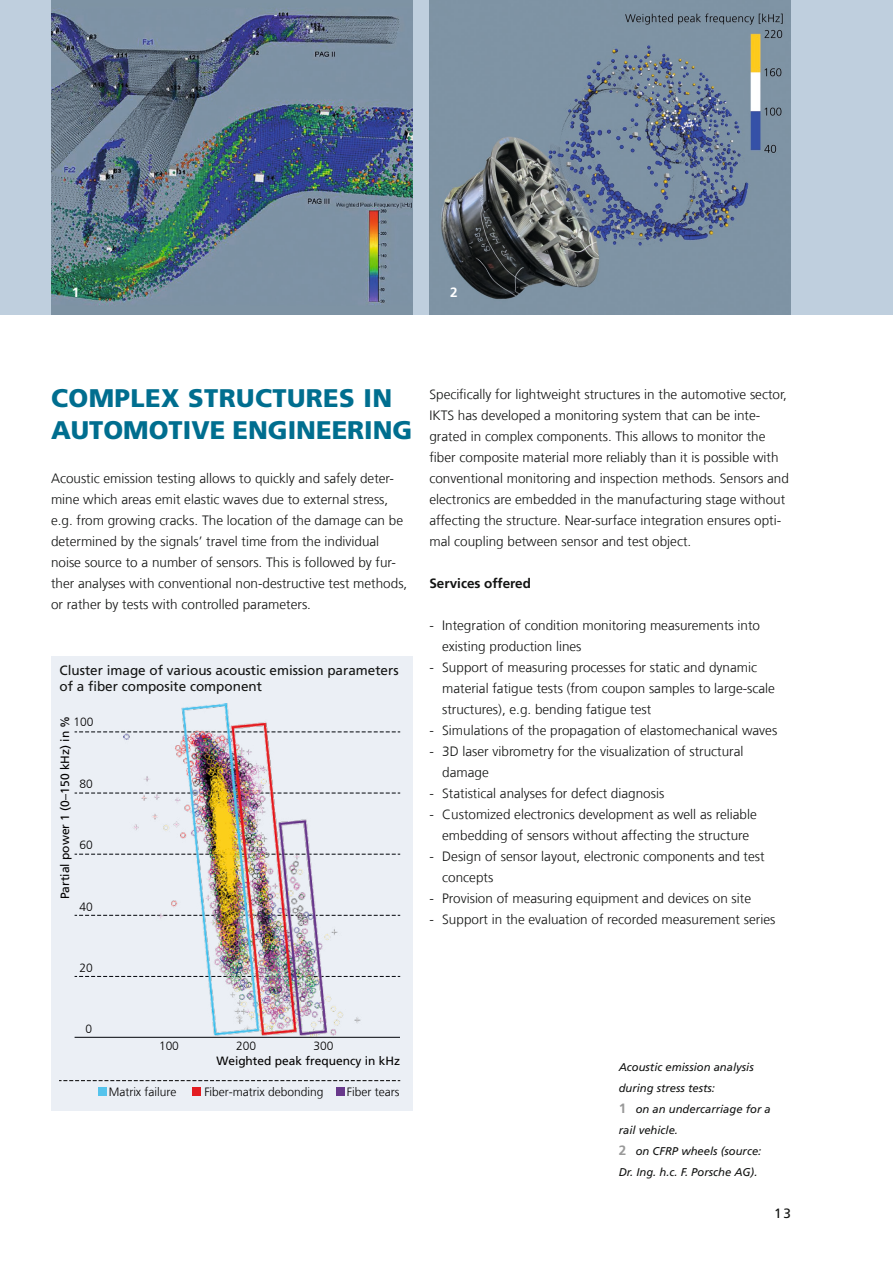
<style>
.page{position:relative;width:893px;height:1263px;background:#fff}
.page>*{position:absolute;margin:0;border:0;box-sizing:border-box;transform-origin:0 0}
._04_Standardüberschr{font:900 25.5px/31.5px "Frutiger LT Com";color:#006e8f}
._07_Fließtext{font:300 13.5px/21px "Frutiger LT Com";color:#131413}
._14_Diagramm-_Tabell{font:13.5px/16.2px "Frutiger LT Com";color:#131413}
._12_Zwischenüberschr{font:700 13.5px "Frutiger LT Com";color:#131413}
.t1{font:700 13.5px "Frutiger LT Com";color:#fff}
.t2{font:300 12px "Frutiger LT Com";color:#010000}
.t3{font:12px "Frutiger LT Com";color:#010000}
._06_Marginalie_Bildu{font:italic 11.25px/21px "Frutiger LT Com";color:#131413}
.s1{font-weight:700;font-style:normal;font-size:13.5px;color:#999}
</style>
<div class="page">
<div style="left:0;top:0;width:893px;height:315px;background:#bfcfde"></div>
<img style="left:429px;top:0;width:362px;height:315px">
<img style="left:51px;top:0;width:361px;height:315px">
<div style="left:51px;top:657px;width:361px;height:454px;background:#ebeff5"></div>
<svg style="left:60px;top:1080px;width:340px;height:1px"></svg>
<div style="left:98px;top:1087px;width:9px;height:9px;background:#55c3ec"></div>
<div style="left:336px;top:1087px;width:9px;height:9px;background:#68388b"></div>
<div style="left:192px;top:1087px;width:9px;height:9px;background:#e31d22"></div>
<img style="left:74px;top:703px;width:326px;height:335px">
<p class="t1" style="left:72px;top:284px;width:9px">1</p>
<p class="t1" style="left:450px;top:284px;width:9px">2</p>
<p class="_04_Standardüberschr" style="left:51px;top:383px;width:363px">COMPLEX STRUCTURES IN<br>AUTOMOTIVE ENGINEERING</p>
<p class="_07_Fließtext" style="left:51px;top:468px;width:358px">Acoustic emission testing allows to quickly and safely deter&shy;mine which areas emit elastic waves due to external stress, e.g. from growing cracks. The location of the damage can be determined by the signals’ travel time from the individual noise source to a number of sensors. This is followed by fur&shy;ther analyses with conventional non-destructive test methods, or rather by tests with controlled parameters.</p>
<p class="_14_Diagramm-_Tabell" style="left:60px;top:662px;width:341px">Cluster image of various acoustic emission parameters of a fiber composite component</p>
<p class="t3" style="left:58px;top:899px;width:185px;rotate:-90deg">Partial power 1 (0–150 kHz) in %</p>
<p class="t2" style="left:74px;top:715px;width:21px">100</p>
<p class="t2" style="left:80px;top:777px;width:15px">80</p>
<p class="t2" style="left:80px;top:838px;width:15px">60</p>
<p class="t2" style="left:80px;top:899px;width:15px">40</p>
<p class="t2" style="left:80px;top:960px;width:15px">20</p>
<p class="_07_Fließtext" style="left:429px;top:384px;width:361px">Specifically for lightweight structures in the automotive sector, IKTS has developed a monitoring system that can be inte&shy;grated in complex components. This allows to monitor the fiber composite material more reliably than it is possible with conventional monitoring and inspection methods. Sensors and electronics are embedded in the manufacturing stage without affecting the structure. Near-surface integration ensures opti&shy;mal coupling between sensor and test object.</p>
<p class="_12_Zwischenüberschr" style="left:429px;top:575px;width:103px">Services offered</p>
<p class="_07_Fließtext" style="left:442px;top:615px;width:319px;text-indent:-13px">- Integration of condition monitoring measurements into existing production lines</p>
<p class="_07_Fließtext" style="left:442px;top:657px;width:334px;text-indent:-13px">- Support of measuring processes for static and dynamic material fatigue tests (from coupon samples to large-scale structures), e.g. bending fatigue test</p>
<p class="_07_Fließtext" style="left:429px;top:720px;width:349px">- Simulations of the propagation of elastomechanical waves</p>
<p class="_07_Fließtext" style="left:442px;top:741px;width:303px;text-indent:-13px">- 3D laser vibrometry for the visualization of structural damage</p>
<p class="_07_Fließtext" style="left:429px;top:783px;width:236px">- Statistical analyses for defect diagnosis</p>
<p class="_07_Fließtext" style="left:429px;top:804px;width:329px;text-align:center">- Customized electronics development as well as reliable embedding of sensors without affecting the structure</p>
<p class="_07_Fließtext" style="left:442px;top:846px;width:324px;text-indent:-13px">- Design of sensor layout, electronic components and test concepts</p>
<p class="_07_Fließtext" style="left:429px;top:888px;width:323px">- Provision of measuring equipment and devices on site</p>
<p class="_07_Fließtext" style="left:429px;top:909px;width:347px">- Support in the evaluation of recorded measurement series</p>
<p class="t2" style="left:86px;top:1022px;width:8px">0</p>
<p class="t2" style="left:159px;top:1039px;width:21px">100</p>
<p class="t2" style="left:236px;top:1039px;width:21px">200</p>
<p class="t2" style="left:314px;top:1039px;width:21px">300</p>
<p class="t3" style="left:216px;top:1054px;width:185px">Weighted peak frequency in kHz</p>
<p class="t2" style="left:109px;top:1085px;width:69px">Matrix failure</p>
<p class="t2" style="left:204px;top:1085px;width:121px">Fiber-matrix debonding</p>
<p class="t2" style="left:347px;top:1085px;width:54px">Fiber tears</p>
<p class="_06_Marginalie_Bildu" style="left:619px;top:1057px;width:137px">Acoustic emission analysis during stress tests:</p>
<p class="_06_Marginalie_Bildu" style="left:619px;top:1099px;width:154px"><span class="s1">1</span> on an undercarriage for a rail vehicle.</p>
<p class="_06_Marginalie_Bildu" style="left:619px;top:1141px;width:144px"><span class="s1">2</span> on CFRP wheels (source:<br>Dr. Ing. h.c. F. Porsche AG).</p>
<p class="_14_Diagramm-_Tabell" style="left:774px;top:1205px;width:18px">13</p>
</div>
